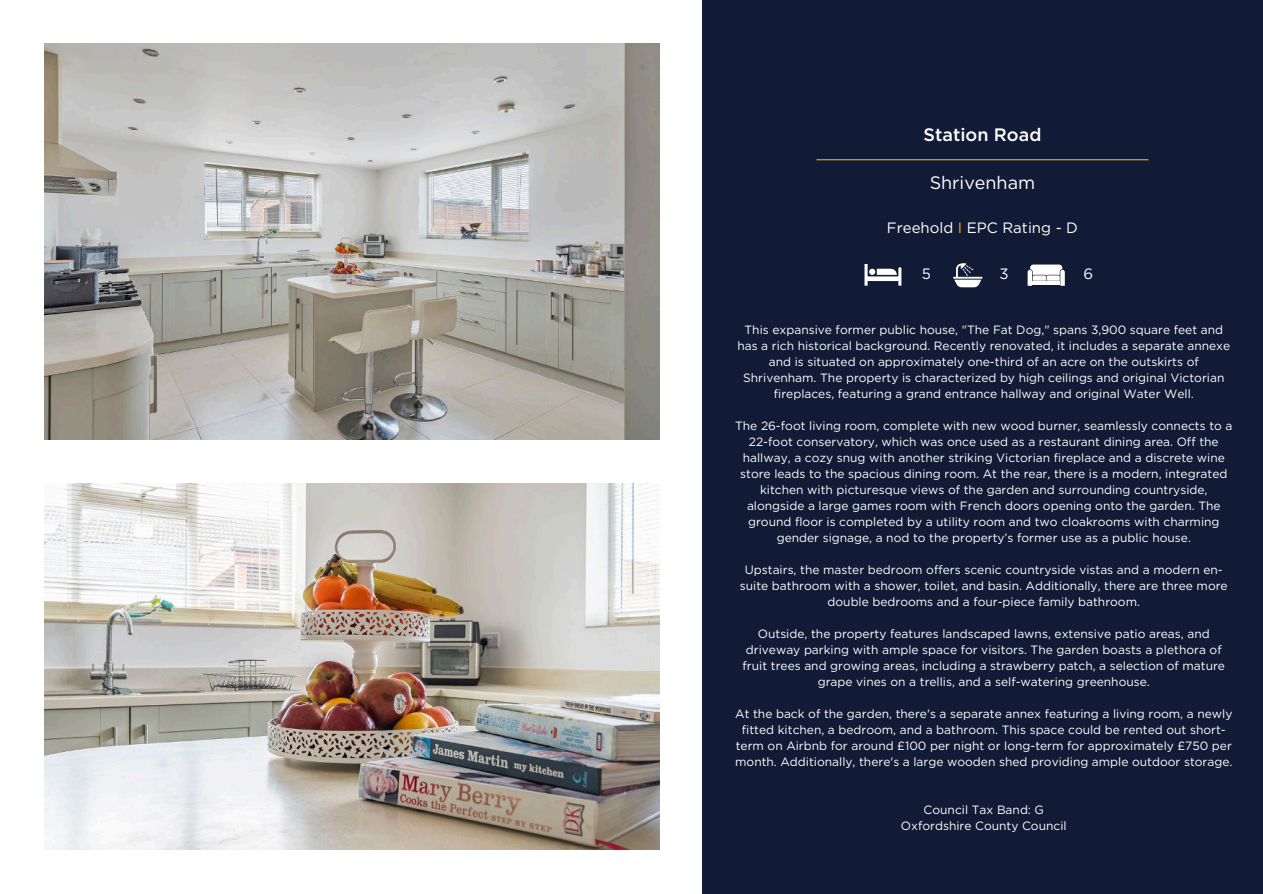
<style>
.page{position:relative;width:1263px;height:894px;background:#fff}
.page>*{position:absolute;margin:0;border:0;box-sizing:border-box;transform-origin:0 0}
.t1{font:500 18px "Gotham";color:#fff}
.t2{font:18px "Gotham";color:#fff}
.t3{font:15px "Gotham";color:#fff}
.t4{font:12px/16px "Gotham";color:#fff;text-align:center}
.s1{color:#efaf12}
</style>
<div class="page">
<img style="left:44px;top:44px;width:616px;height:395px">
<div style="left:702px;top:0;width:561px;height:893px;background:#111b35"></div>
<hr style="left:816px;top:159px;width:332px;height:1px;background:#efaf12">
<svg style="left:864px;top:264px;width:37px;height:21px"></svg>
<svg style="left:953px;top:263px;width:29px;height:24px"></svg>
<svg style="left:1028px;top:264px;width:37px;height:22px"></svg>
<img style="left:44px;top:483px;width:616px;height:366px">
<h1 class="t1" style="left:923px;top:123px;width:119px">Station Road</h1>
<h1 class="t2" style="left:930px;top:171px;width:107px">Shrivenham</h1>
<p class="t3" style="left:887px;top:218px;width:193px">Freehold <span class="s1">I</span> EPC Rating - D</p>
<p class="t3" style="left:922px;top:264px;width:11px">5</p>
<p class="t3" style="left:1000px;top:264px;width:11px">3</p>
<p class="t3" style="left:1083px;top:264px;width:11px">6</p>
<p class="t4" style="left:737px;top:321px;width:494px">This expansive former public house, "The Fat Dog," spans 3,900 square feet and has a rich historical background. Recently renovated, it includes a separate annexe and is situated on approximately one-third of an acre on the outskirts of Shrivenham. The property is characterized by high ceilings and original Victorian fireplaces, featuring a grand entrance hallway and original Water Well.</p>
<p class="t4" style="left:735px;top:417px;width:499px">The 26-foot living room, complete with new wood burner, seamlessly connects to a 22-foot conservatory, which was once used as a restaurant dining area. Off the hallway, a cozy snug with another striking Victorian fireplace and a discrete wine store leads to the spacious dining room. At the rear, there is a modern, integrated kitchen with picturesque views of the garden and surrounding countryside, alongside a large games room with French doors opening onto the garden. The ground floor is completed by a utility room and two cloakrooms with charming gender signage, a nod to the property’s former use as a public house.</p>
<p class="t4" style="left:740px;top:561px;width:489px">Upstairs, the master bedroom offers scenic countryside vistas and a modern en&shy;suite bathroom with a shower, toilet, and basin. Additionally, there are three more double bedrooms and a four-piece family bathroom.</p>
<p class="t4" style="left:743px;top:625px;width:484px">Outside, the property features landscaped lawns, extensive patio areas, and driveway parking with ample space for visitors. The garden boasts a plethora of fruit trees and growing areas, including a strawberry patch, a selection of mature grape vines on a trellis, and a self-watering greenhouse.</p>
<p class="t4" style="left:735px;top:705px;width:499px">At the back of the garden, there's a separate annex featuring a living room, a newly fitted kitchen, a bedroom, and a bathroom. This space could be rented out short&shy;term on Airbnb for around £100 per night or long-term for approximately £750 per month. Additionally, there's a large wooden shed providing ample outdoor storage.</p>
<p class="t4" style="left:901px;top:801px;width:167px">Council Tax Band: G<br>Oxfordshire County Council</p>
</div>
